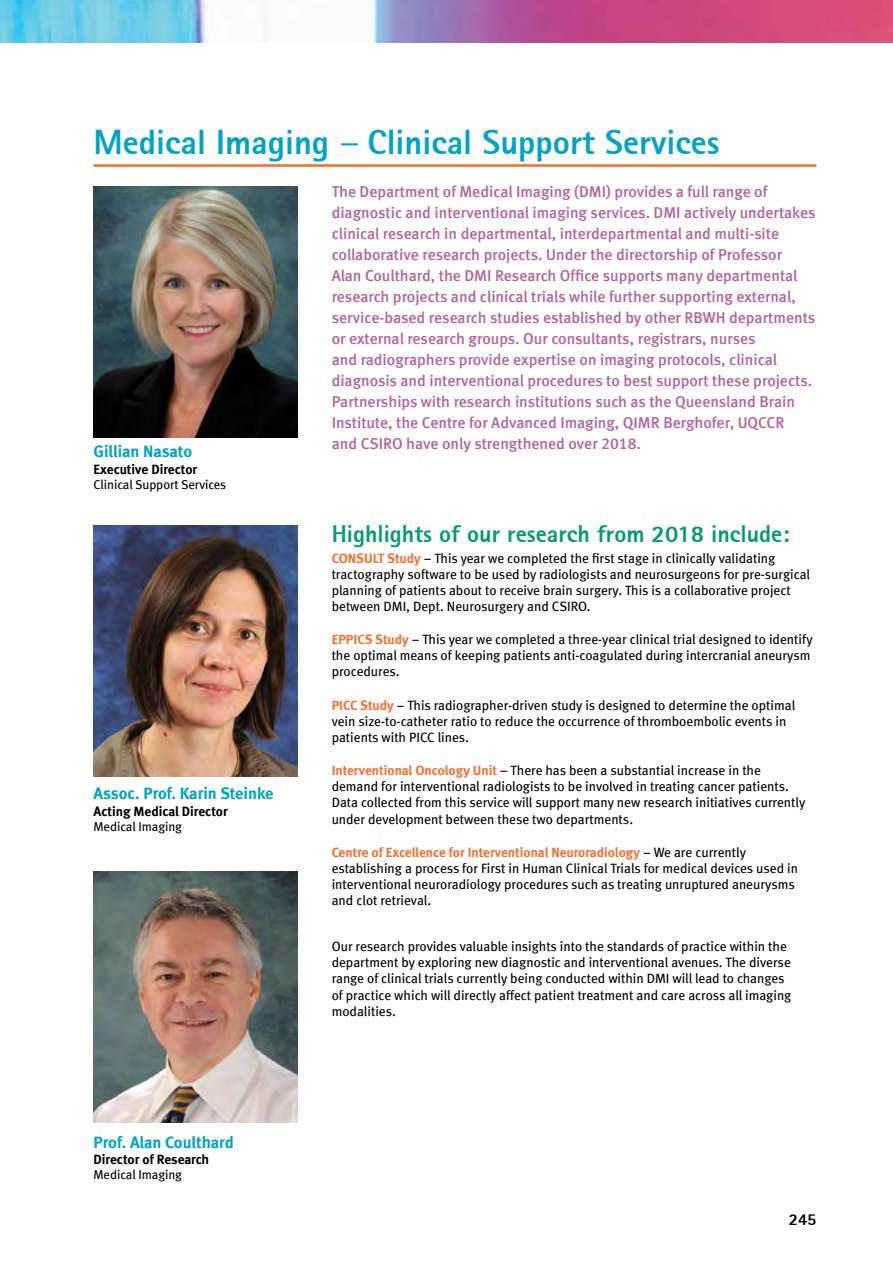
<style>
.page{position:relative;width:893px;height:1263px;background:#fff}
.page>*{position:absolute;margin:0;border:0;box-sizing:border-box;transform-origin:0 0}
.t1{font:800 34.5px "Agfa Rotis Sans Serif";color:#00a3c4}
.t2{font:800 24px "Agfa Rotis Sans Serif";color:#009c6d}
.t3{font:16.5px "Meta Bold LF";color:#00a3c4}
.t4{font:800 16.5px "Agfa Rotis Sans Serif";color:#000}
.t5{font:15.75px/21px "Meta Medium LF";color:#b4649b}
.t6{font:13.5px/16.2px "Meta Book LF";color:#000}
.t7{font:13.5px "Meta Bold LF";color:#f37232}
.t8{font:13.5px "Meta Bold LF";color:#000}
.t9{font:12.75px "Meta Book LF";letter-spacing:-.005em;color:#000}
.s1{font-family:"Meta Normal LF";font-weight:400}
.s2{font-family:"Meta Bold LF";color:#f37232}
.s3{font-family:"Meta Book LF";color:#000}
</style>
<div class="page">
<img style="left:0;top:0;width:893px;height:43px">
<img style="left:94px;top:525px;width:204px;height:251px">
<img style="left:94px;top:186px;width:204px;height:251px">
<img style="left:94px;top:872px;width:204px;height:251px">
<hr style="left:94px;top:164px;width:722px;height:3px;background:#f37232">
<h1 class="t1" style="left:94px;top:120px;width:627px">Medical Imaging <span class="s1">–</span> Clinical Support Services</h1>
<p class="t3" style="left:94px;top:442px;width:100px">Gillian Nasato</p>
<p class="t8" style="left:94px;top:461px;width:105px">Executive Director</p>
<p class="t9" style="left:94px;top:477px;width:134px">Clinical Support Services</p>
<p class="t3" style="left:94px;top:784px;width:182px">Assoc. Prof. Karin Steinke</p>
<p class="t8" style="left:94px;top:803px;width:136px">Acting Medical Director</p>
<p class="t9" style="left:94px;top:819px;width:90px">Medical Imaging</p>
<p class="t3" style="left:94px;top:1132px;width:142px">Prof. Alan Coulthard</p>
<p class="t8" style="left:94px;top:1151px;width:117px">Director of Research</p>
<p class="t9" style="left:94px;top:1167px;width:90px">Medical Imaging</p>
<p class="t5" style="left:332px;top:181px;width:485px">The Department of Medical Imaging (DMI) provides a full range of diagnostic and interventional imaging services. DMI actively undertakes clinical research in departmental, interdepartmental and multi-site collaborative research projects. Under the directorship of Professor Alan Coulthard, the DMI Research Office supports many departmental research projects and clinical trials while further supporting external, service-based research studies established by other RBWH departments or external research groups. Our consultants, registrars, nurses<br>and radiographers provide expertise on imaging protocols, clinical diagnosis and interventional procedures to best support these projects.<br>Partnerships with research institutions such as the Queensland Brain Institute, the Centre for Advanced Imaging, QIMR Berghofer, UQCCR<br>and CSIRO have only strengthened over 2018.</p>
<h2 class="t2" style="left:332px;top:519px;width:459px">Highlights of our research from 2018 include:</h2>
<p class="t6" style="left:332px;top:549px;width:480px"><span class="s2">CONSULT Study</span> – This year we completed the first stage in clinically validating tractography software to be used by radiologists and neurosurgeons for pre-surgical planning of patients about to receive brain surgery. This is a collaborative project between DMI, Dept. Neurosurgery and CSIRO.</p>
<p class="t6" style="left:332px;top:631px;width:483px"><span class="s2">EPPICS Study</span> – This year we completed a three-year clinical trial designed to identify the optimal means of keeping patients anti-coagulated during intercranial aneurysm procedures.</p>
<p class="t6" style="left:332px;top:697px;width:465px"><span class="s2">PICC Study</span> – This radiographer-driven study is designed to determine the optimal vein size-to-catheter ratio to reduce the occurrence of thromboembolic events in patients with PICC lines.</p>
<p class="t6" style="left:332px;top:762px;width:475px"><span class="s2">Interventional Oncology Unit</span> – There has been a substantial increase in the demand for interventional radiologists to be involved in treating cancer patients.<br>Data collected from this service will support many new research initiatives currently under development between these two departments.</p>
<p class="t7" style="left:332px;top:844px;width:416px">Centre of Excellence for Interventional Neuroradiology <span class="s3">– We are currently</span></p>
<p class="t6" style="left:332px;top:860px;width:468px">establishing a process for First in Human Clinical Trials for medical devices used in interventional neuroradiology procedures such as treating unruptured aneurysms and clot retrieval.</p>
<p class="t6" style="left:332px;top:938px;width:461px">Our research provides valuable insights into the standards of practice within the department by exploring new diagnostic and interventional avenues. The diverse range of clinical trials currently being conducted within DMI will lead to changes of practice which will directly affect patient treatment and care across all imaging modalities.</p>
<p class="t4" style="left:789px;top:1209px;width:29px">245</p>
</div>
